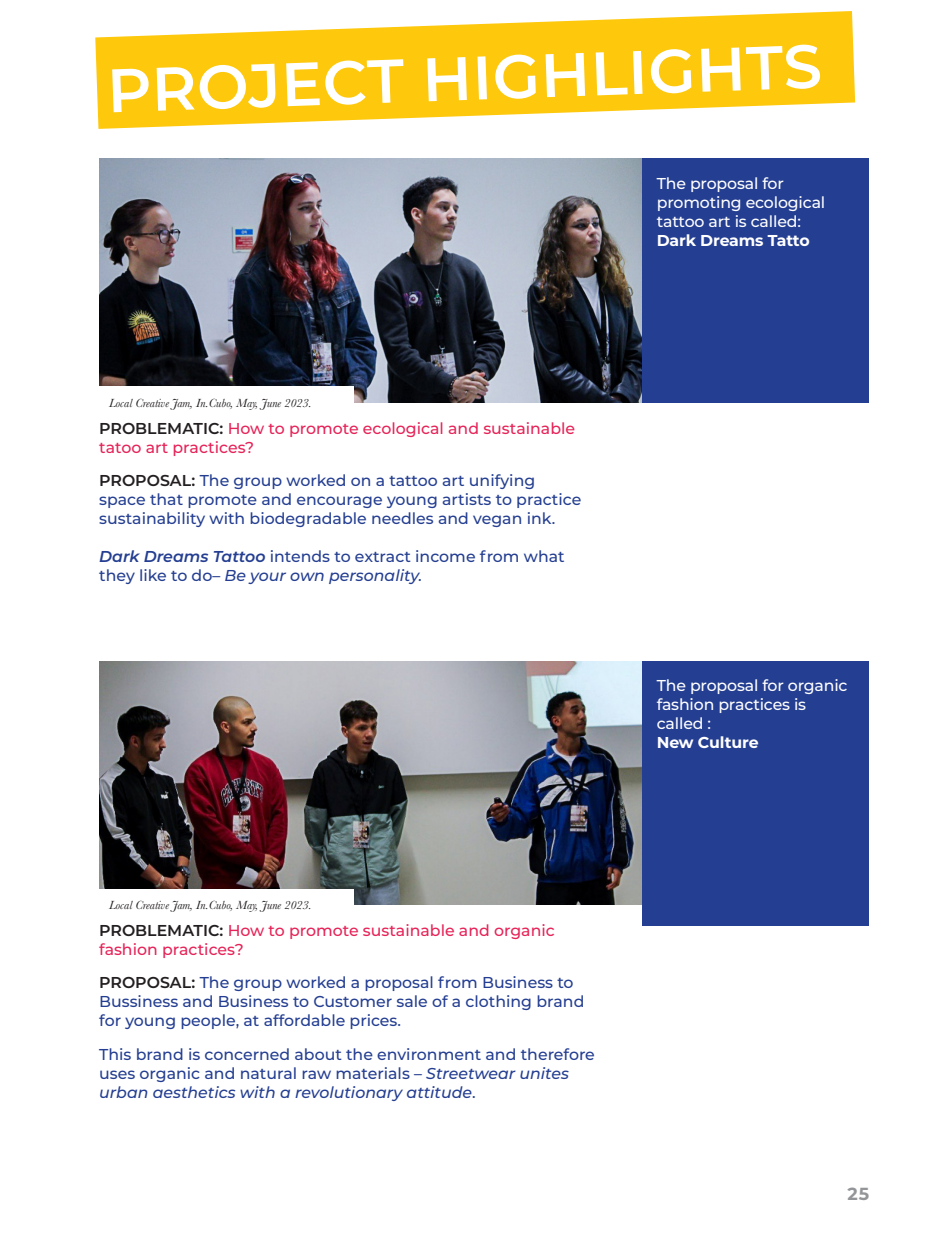
<style>
.page{position:relative;width:943px;height:1241px;background:#fff}
.page>*{position:absolute;margin:0;border:0;box-sizing:border-box;transform-origin:0 0}
.t1{font:600 61.25px "Montserrat";color:#fff}
.t2{font:700 17.5px "Montserrat";color:#939598}
.t3{font:500 15.75px/18.9px "Montserrat";color:#243e91}
.t4{font:500 15.75px/18.9px "Montserrat";color:#e62358}
.t5{font:500 15.75px/18.9px "Montserrat";letter-spacing:-.01em;color:#fff}
.t6{font:italic 12.25px "Baskerville";color:#231f20}
.s1{font-weight:600;color:#231f20}
.s2{font-weight:600;font-style:italic}
.s3{font-style:italic}
.s4{font-weight:700}
</style>
<div class="page">
<svg style="left:95px;top:11px;width:760px;height:118px;fill:#fec80c"></svg>
<div style="left:642px;top:159px;width:226px;height:244px;background:#243e91"></div>
<div style="left:642px;top:660px;width:226px;height:265px;background:#243e91"></div>
<img style="left:99px;top:159px;width:543px;height:244px">
<img style="left:99px;top:661px;width:543px;height:243px">
<div style="left:99px;top:386px;width:254px;height:32px;background:#fff"></div>
<div style="left:99px;top:888px;width:254px;height:32px;background:#fff"></div>
<p class="t1" style="left:106px;top:47px;width:716px;rotate:-2deg">PROJECT HIGHLIGHTS</p>
<p class="t6" style="left:109px;top:394px;width:204px">Local Creative Jam, In.Cubo, May, June 2023.</p>
<p class="t4" style="left:99px;top:418px;width:477px"><span class="s1">PROBLEMATIC:</span> How to promote ecological and sustainable tatoo art practices?</p>
<p class="t3" style="left:99px;top:470px;width:483px"><span class="s1">PROPOSAL:</span> The group worked on a tattoo art unifying space that promote and encourage young artists to practice sustainability with biodegradable needles and vegan ink.</p>
<p class="t3" style="left:99px;top:546px;width:467px"><span class="s2">Dark Dreams Tattoo</span> intends to extract income from what they like to do– <span class="s3">Be your own personality.</span></p>
<p class="t6" style="left:109px;top:897px;width:204px">Local Creative Jam, In.Cubo, May, June 2023.</p>
<p class="t4" style="left:99px;top:919px;width:457px"><span class="s1">PROBLEMATIC:</span> How to promote sustainable and organic fashion practices?</p>
<p class="t3" style="left:99px;top:972px;width:486px"><span class="s1">PROPOSAL:</span> The group worked a proposal from Business to<br>Bussiness and Business to Customer sale of a clothing brand for young people, at affordable prices.</p>
<p class="t3" style="left:99px;top:1044px;width:497px">This brand is concerned about the environment and therefore uses organic and natural raw materials – <span class="s3">Streetwear unites urban aesthetics with a revolutionary attitude</span>.</p>
<p class="t5" style="left:656px;top:173px;width:170px">The proposal for promoting ecological tattoo art is called:<br><span class="s4">Dark Dreams Tatto</span></p>
<p class="t5" style="left:656px;top:675px;width:192px">The proposal for organic fashion practices is called :<br><span class="s4">New Culture</span></p>
<p class="t2" style="left:847px;top:1180px;width:23px">25</p>
</div>
